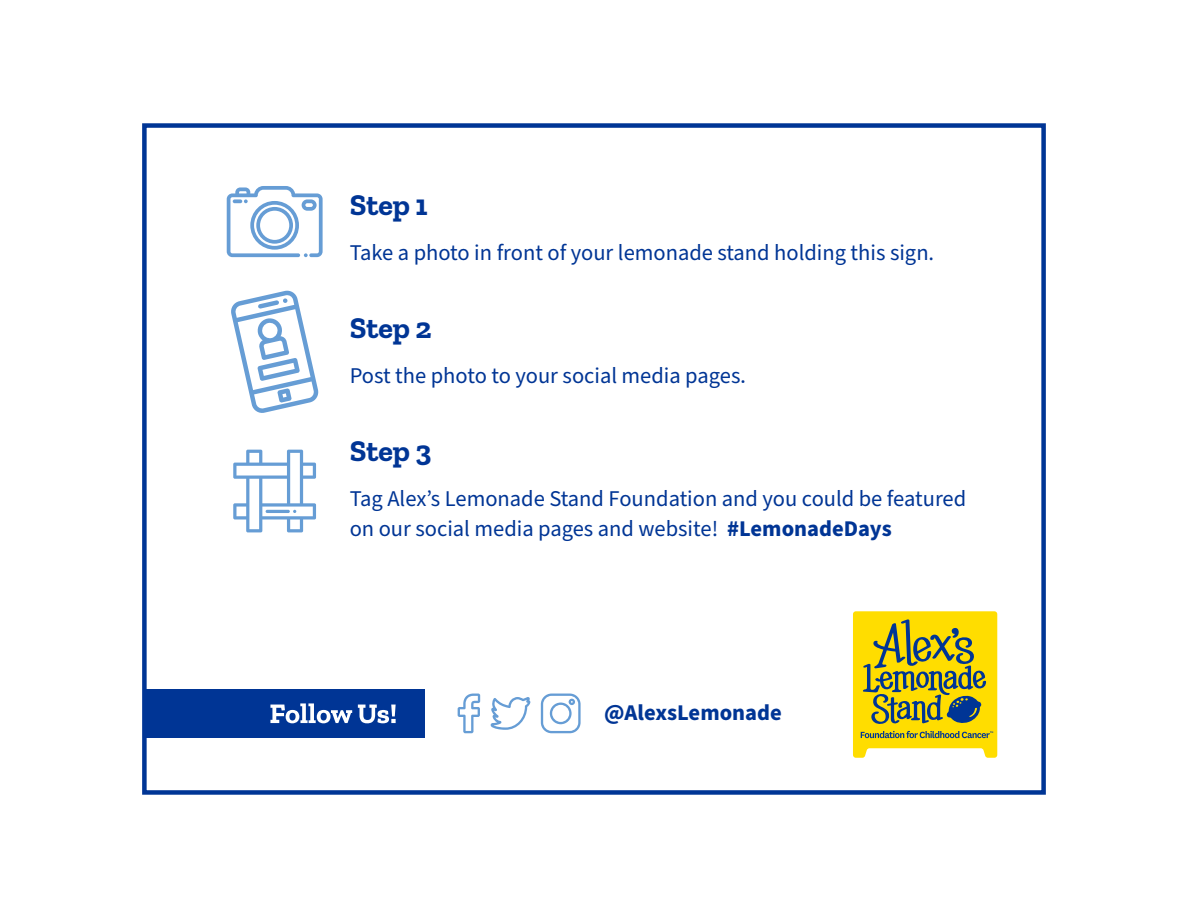
<style>
.page{position:relative;width:1188px;height:918px;background:#fff}
.page>*{position:absolute;margin:0;border:0;box-sizing:border-box;transform-origin:0 0}
.t1{font:700 30px "Zilla Slab";color:#003595}
.t2{font:22.5px/30px "Source Sans Pro";color:#003595}
.t3{font:700 22.5px "Source Sans Pro";color:#003595}
.s1{font-family:"Lato"}
.s2{font-weight:700}
</style>
<div class="page">
<div style="left:144px;top:689px;width:281px;height:49px;background:#003595"></div>
<div style="left:142px;top:123px;width:904px;height:672px;border:4px solid #003595"></div>
<svg style="left:270px;top:703px;width:82px;height:20px"></svg>
<svg style="left:358px;top:705px;width:38px;height:18px"></svg>
<svg style="left:458px;top:694px;width:22px;height:39px"></svg>
<svg style="left:490px;top:697px;width:40px;height:33px"></svg>
<svg style="left:541px;top:694px;width:40px;height:39px"></svg>
<svg style="left:227px;top:186px;width:96px;height:71px"></svg>
<svg style="left:231px;top:290px;width:88px;height:123px"></svg>
<svg style="left:233px;top:450px;width:83px;height:82px"></svg>
<hr style="left:266px;top:510px;width:24px;height:3px;background:#669dd5;border-radius:2px">
<svg style="left:853px;top:611px;width:144px;height:147px;background:#cbbc2c"></svg>
<h1 class="t1" style="left:350px;top:188px;width:80px">Step 1</h1>
<p class="t2" style="left:350px;top:238px;width:586px">Take a photo in front of your lemonade stand holding this sign.</p>
<h1 class="t1" style="left:350px;top:311px;width:83px">Step 2</h1>
<p class="t2" style="left:350px;top:361px;width:397px">Post the photo to your social media pages<span class="s1">.</span></p>
<h1 class="t1" style="left:350px;top:434px;width:83px">Step 3</h1>
<p class="t2" style="left:350px;top:484px;width:618px">Tag Alex’s Lemonade Stand Foundation and you could be featured on our social media pages and website! <span class="s2">#LemonadeDays</span></p>
<p class="t3" style="left:604px;top:697px;width:179px">@AlexsLemonade</p>
</div>
